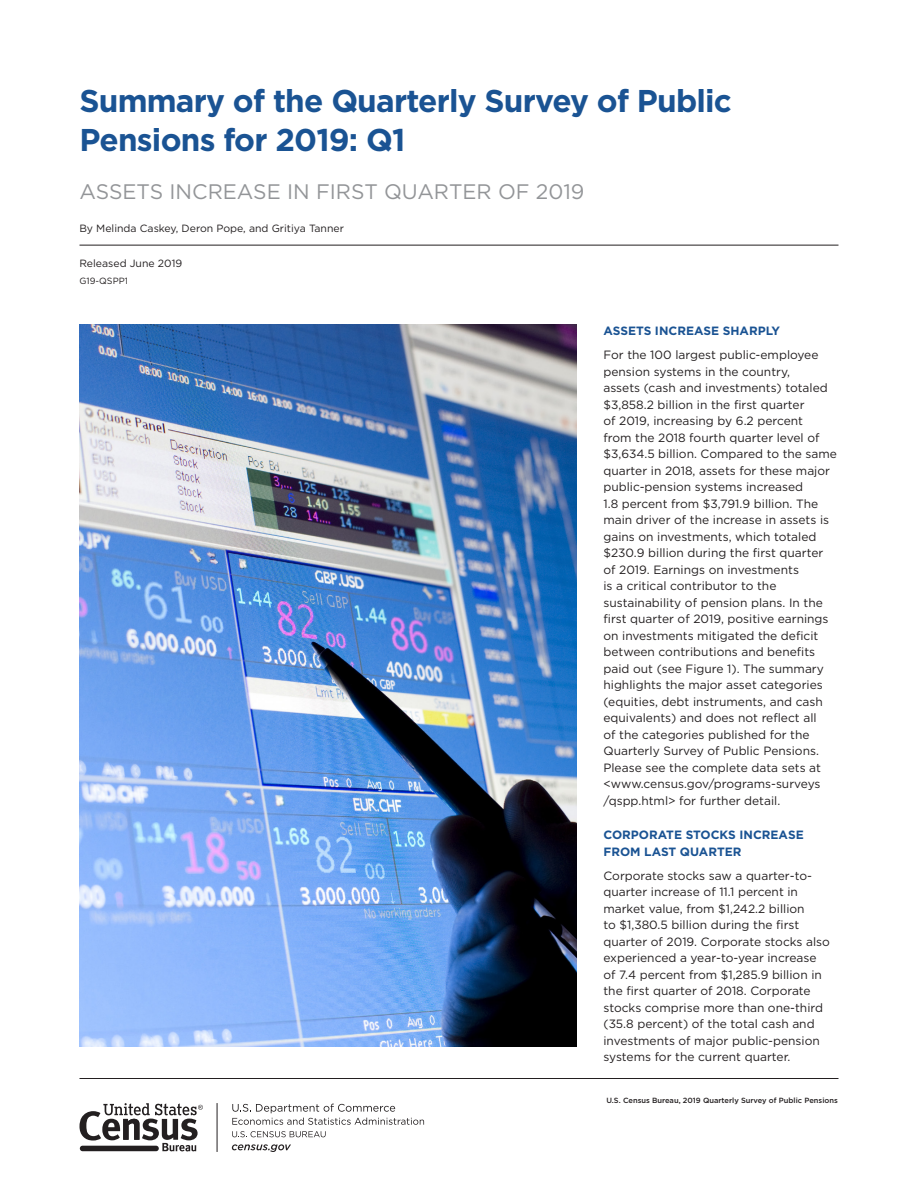
<style>
.page{position:relative;width:918px;height:1188px;background:#fff}
.page>*{position:absolute;margin:0;border:0;box-sizing:border-box;transform-origin:0 0}
.t1{font:700 31.5px/38.5px "Gotham";letter-spacing:-.025em;color:#1a5393}
.Subtitle{font:21px "Gotham";color:#939598}
.body_text{font:12px/16.5px "Gotham";color:#231f20}
.subhead2{font:700 12px/16.5px "Gotham";color:#1a5393}
.Author{font:10.5px "Gotham";color:#231f20}
.Pub_date{font:10.5px "Gotham";color:#231f20}
.Pub_number{font:9px "Gotham";color:#231f20}
.t2{font:500 7.5px "Gotham";color:#231f20}
</style>
<div class="page">
<hr style="left:80px;top:1078px;width:758px;height:1px;background:#231f20">
<hr style="left:79px;top:245px;width:759px;height:1px;background:#231f20">
<img style="left:79px;top:325px;width:498px;height:721px">
<hr style="left:217px;top:1103px;width:1px;height:49px;background:#231f20">
<svg style="left:232px;top:1104px;width:192px;height:21px"></svg>
<svg style="left:232px;top:1131px;width:94px;height:6px"></svg>
<svg style="left:232px;top:1144px;width:59px;height:8px"></svg>
<svg style="left:80px;top:1103px;width:123px;height:48px"></svg>
<p class="t1" style="left:79px;top:82px;width:654px">Summary of the Quarterly Survey of Public<br>Pensions for 2019: Q1</p>
<p class="Subtitle" style="left:79px;top:179px;width:507px">ASSETS INCREASE IN FIRST QUARTER OF 2019</p>
<p class="Author" style="left:79px;top:222px;width:266px">By Melinda Caskey, Deron Pope, and Gritiya Tanner</p>
<p class="Pub_date" style="left:79px;top:257px;width:104px">Released June 2019</p>
<p class="Pub_number" style="left:79px;top:275px;width:50px">G19-QSPP1</p>
<p class="subhead2" style="left:603px;top:323px;width:178px">ASSETS INCREASE SHARPLY</p>
<p class="body_text" style="left:603px;top:346px;width:235px">For the 100 largest public-employee pension systems in the country,<br>assets (cash and investments) totaled $3,858.2 billion in the first quarter<br>of 2019, increasing by 6.2 percent<br>from the 2018 fourth quarter level of $3,634.5 billion. Compared to the same quarter in 2018, assets for these major public-pension systems increased<br>1.8 percent from $3,791.9 billion. The main driver of the increase in assets is gains on investments, which totaled $230.9 billion during the first quarter of 2019. Earnings on investments<br>is a critical contributor to the sustainability of pension plans. In the first quarter of 2019, positive earnings on investments mitigated the deficit between contributions and benefits paid out (see Figure 1). The summary highlights the major asset categories (equities, debt instruments, and cash equivalents) and does not reflect all<br>of the categories published for the Quarterly Survey of Public Pensions.<br>Please see the complete data sets at &lt;www.census.gov/programs-surveys /qspp.html&gt; for further detail.</p>
<p class="subhead2" style="left:603px;top:827px;width:202px">CORPORATE STOCKS INCREASE<br>FROM LAST QUARTER</p>
<p class="body_text" style="left:603px;top:867px;width:228px">Corporate stocks saw a quarter-to&shy;quarter increase of 11.1 percent in market value, from $1,242.2 billion<br>to $1,380.5 billion during the first quarter of 2019. Corporate stocks also experienced a year-to-year increase of 7.4 percent from $1,285.9 billion in the first quarter of 2018. Corporate stocks comprise more than one-third (35.8 percent) of the total cash and investments of major public-pension systems for the current quarter.</p>
<p class="t2" style="left:606px;top:1095px;width:233px">U.S. Census Bureau, 2019 Quarterly Survey of Public Pensions</p>
</div>
